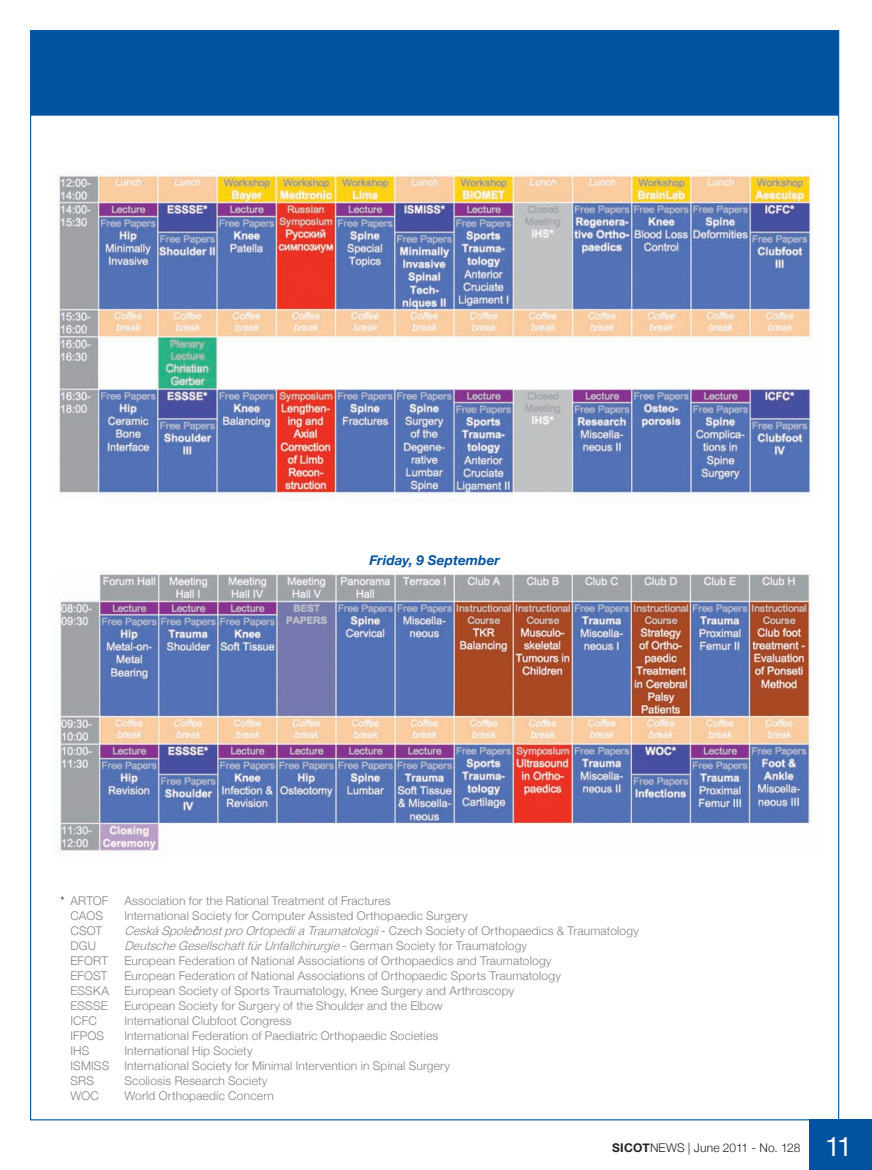
<style>
.page{position:relative;width:872px;height:1170px;background:#fff}
.page>*{position:absolute;margin:0;border:0;box-sizing:border-box;transform-origin:0 0}
.t1{font:27px "Helvetica Neue";color:#fff}
.t2{font:italic 700 13.5px "Helvetica Neue";letter-spacing:.01em;color:#0153a0}
.t3{font:300 12px "Helvetica Neue";letter-spacing:.015em;color:#808285}
.t4{font:italic 300 12px "Helvetica Neue";color:#808285}
.t5{font:300 12px "Helvetica Neue";letter-spacing:.005em;color:#231f20}
.s1{font-family:"Helvetica";font-weight:400}
.s2{font-style:normal}
.s3{font-weight:700}
</style>
<div class="page">
<div style="left:809px;top:1119px;width:63px;height:51px;background:#0153a0"></div>
<div style="left:31px;top:31px;width:807px;height:85px;background:#0153a0"></div>
<img style="left:58px;top:170px;width:754px;height:328px">
<img style="left:58px;top:572px;width:755px;height:284px">
<p class="t2" style="left:369px;top:552px;width:132px">Friday, 9 September</p>
<p class="t3" style="left:70px;top:893px;width:39px">ARTOF</p>
<p class="t3" style="left:124px;top:893px;width:268px">Association for the Rational Treatment of Fractures</p>
<p class="t3" style="left:70px;top:908px;width:34px">CAOS</p>
<p class="t3" style="left:124px;top:908px;width:345px">International Society for Computer Assisted Orthopaedic Surgery</p>
<p class="t3" style="left:70px;top:923px;width:33px">CSOT</p>
<p class="t4" style="left:124px;top:923px;width:516px">CeskáSpole<span class="s1">č</span>nostproOrtopediiaTraumatologii<span class="s2">- Czech Society of Orthopaedics &amp; Traumatology</span></p>
<p class="t3" style="left:70px;top:938px;width:27px">DGU</p>
<p class="t4" style="left:124px;top:938px;width:404px">Deutsche Gesellschaft für Unfallchirurgie <span class="s2">- G e r m a n S o c i e t y f o r Tr a u m a t o l o g y</span></p>
<p class="t3" style="left:70px;top:953px;width:39px">EFORT</p>
<p class="t3" style="left:124px;top:953px;width:428px">European Federation of National Associations of Orthopaedics and Traumatology</p>
<p class="t3" style="left:70px;top:968px;width:38px">EFOST</p>
<p class="t3" style="left:124px;top:968px;width:438px">European Federation of National Associations of Orthopaedic Sports Traumatology</p>
<p class="t3" style="left:70px;top:983px;width:40px">ESSKA</p>
<p class="t3" style="left:124px;top:983px;width:391px">European Society of Sports Traumatology, Knee Surgery and Arthroscopy</p>
<p class="t3" style="left:70px;top:998px;width:39px">ESSSE</p>
<p class="t3" style="left:124px;top:998px;width:320px">European Society for Surgery of the Shoulder and the Elbow</p>
<p class="t3" style="left:70px;top:1013px;width:28px">ICFC</p>
<p class="t3" style="left:124px;top:1013px;width:168px">International Clubfoot Congress</p>
<p class="t3" style="left:70px;top:1028px;width:35px">IFPOS</p>
<p class="t3" style="left:124px;top:1028px;width:315px">International Federation of Paediatric Orthopaedic Societies</p>
<p class="t3" style="left:70px;top:1043px;width:20px">IHS</p>
<p class="t3" style="left:124px;top:1043px;width:130px">International Hip Society</p>
<p class="t3" style="left:70px;top:1058px;width:40px">ISMISS</p>
<p class="t3" style="left:124px;top:1058px;width:327px">International Society for Minimal Intervention in Spinal Surgery</p>
<p class="t3" style="left:70px;top:1073px;width:25px">SRS</p>
<p class="t3" style="left:124px;top:1073px;width:144px">Scoliosis Research Society</p>
<p class="t3" style="left:70px;top:1088px;width:30px">WOC</p>
<p class="t3" style="left:124px;top:1088px;width:151px">World Orthopaedic Concern</p>
<p class="t5" style="left:60px;top:893px;width:6px">*</p>
<p class="t5" style="left:612px;top:1140px;width:190px"><span class="s3">SICOT</span>NEWS | June 2011 - No. 128</p>
<h1 class="t1" style="left:825px;top:1130px;width:29px">11</h1>
</div>
